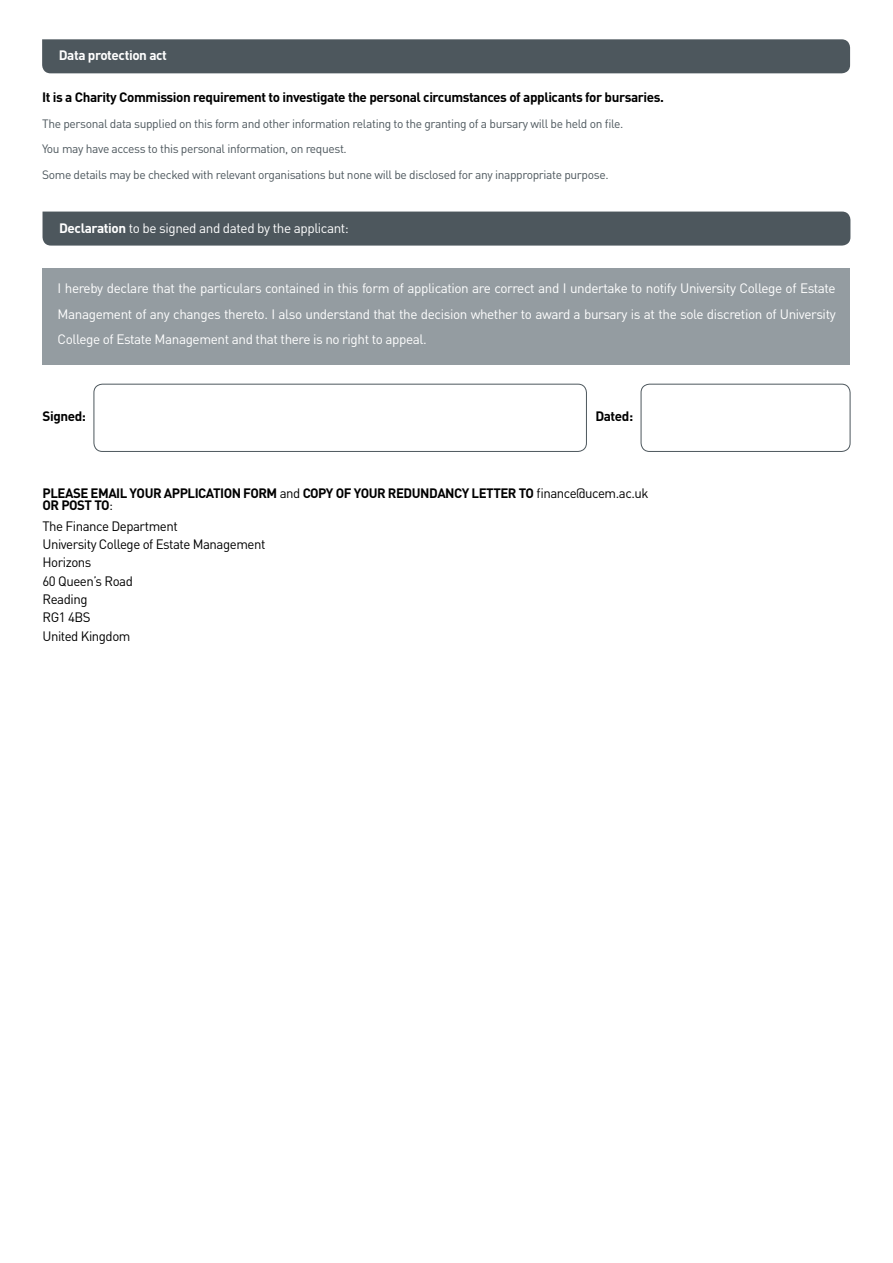
<style>
.page{position:relative;width:893px;height:1263px;background:#fff}
.page>*{position:absolute;margin:0;border:0;box-sizing:border-box;transform-origin:0 0}
.t1{font:13.5px/25.5px "DINOT";letter-spacing:-.03em;color:#fff;text-align:justify}
.t2{font:700 13.5px/12.8px "DINOT";letter-spacing:-.03em;color:#000}
.t3{font:13.5px/18.3px "DINOT";letter-spacing:-.035em;color:#000}
.t4{font:700 13.5px "DINOT";letter-spacing:-.03em;color:#fff}
.t5{font:12px/25.5px "DINOT";letter-spacing:-.03em;color:#4d575d}
.s1{font-weight:700}
.s2{font-weight:400}
</style>
<div class="page">
<div style="left:43px;top:212px;width:807px;height:34px;background:#4d575d"></div>
<div style="left:43px;top:268px;width:807px;height:97px;background:#949ca1"></div>
<div style="left:94px;top:384px;width:493px;height:68px;border:1px solid #4d575d;border-radius:9px"></div>
<div style="left:641px;top:384px;width:209px;height:68px;border:1px solid #4d575d;border-radius:9px"></div>
<div style="left:42px;top:39px;width:808px;height:34px;background:#4d575d"></div>
<p class="t4" style="left:59px;top:46px;width:110px">Data protection act</p>
<p class="t2" style="left:42px;top:90px;width:623px">It is a Charity Commission requirement to investigate the personal circumstances of applicants for bursaries.</p>
<p class="t5" style="left:42px;top:110px;width:583px">The personal data supplied on this form and other information relating to the granting of a bursary will be held on file.<br>You may have access to this personal information, on request.<br>Some details may be checked with relevant organisations but none will be disclosed for any inappropriate purpose.</p>
<p class="t1" style="left:59px;top:214px;width:291px"><span class="s1">Declaration</span> to be signed and dated by the applicant:</p>
<p class="t1" style="left:58px;top:275px;width:780px">I hereby declare that the particulars contained in this form of application are correct and I undertake to notify University College of Estate Management of any changes thereto. I also understand that the decision whether to award a bursary is at the sole discretion of University College of Estate Management and that there is no right to appeal.</p>
<p class="t2" style="left:43px;top:409px;width:45px">Signed:</p>
<p class="t2" style="left:595px;top:409px;width:39px">Dated:</p>
<p class="t2" style="left:43px;top:486px;width:607px">PLEASE EMAIL YOUR APPLICATION FORM <span class="s2">and</span> COPY OF YOUR REDUNDANCY LETTER TO <span class="s2">finance@ucem.ac.uk<br></span>OR POST TO<span class="s2">:</span></p>
<p class="t3" style="left:43px;top:516px;width:224px">The Finance Department<br>University College of Estate Management<br>Horizons<br>60 Queen’s Road<br>Reading<br>RG1 4BS<br>United Kingdom</p>
</div>
